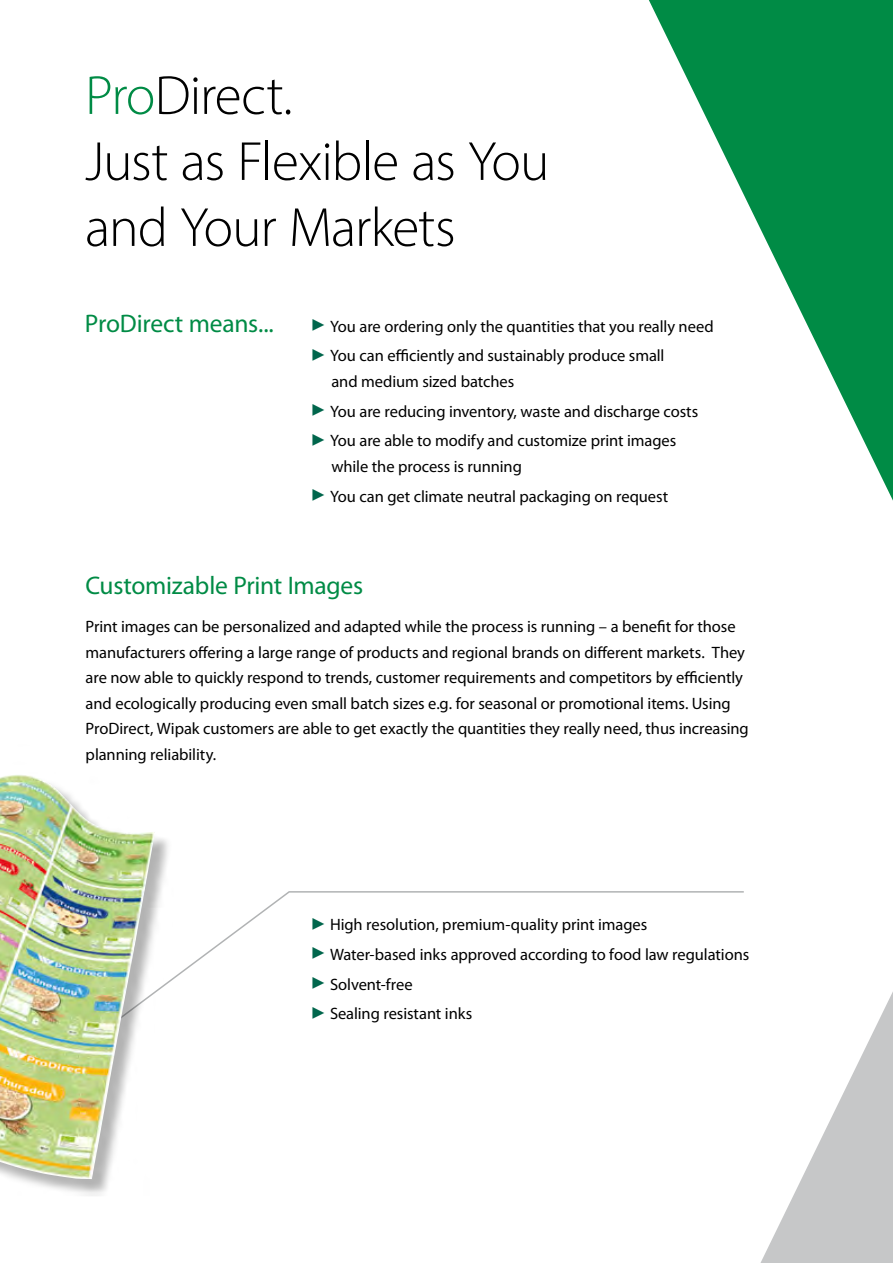
<style>
.page{position:relative;width:893px;height:1263px;background:#fff}
.page>*{position:absolute;margin:0;border:0;box-sizing:border-box;transform-origin:0 0}
.t1{font:300 55.5px/66px "Myriad Pro";letter-spacing:-.02em;color:#000}
.t2{font:25.5px "Myriad Pro";letter-spacing:-.01em;color:#008b45}
.t3{font:16.5px/25.5px "Myriad Pro";letter-spacing:-.005em;color:#000}
.s1{color:#008b45}
.s2{color:#00664c}
</style>
<div class="page">
<svg style="left:649px;top:0;width:244px;height:501px"></svg>
<svg style="left:760px;top:992px;width:133px;height:271px"></svg>
<svg style="left:174px;top:891px;width:570px;height:88px"></svg>
<img style="left:0;top:775px;width:155px;height:404px">
<h1 class="t1" style="left:85px;top:62px;width:466px"><span class="s1">Pro</span>Direct.<br>Just as Flexible as You and Your Markets</h1>
<h2 class="t2" style="left:85px;top:307px;width:190px">ProDirect means...</h2>
<p class="t3" style="left:310px;top:313px;width:405px"><span class="s2">✓</span> You are ordering only the quantities that you really need</p>
<p class="t3" style="left:331px;top:343px;width:335px;text-indent:-21px"><span class="s2">✓</span> You can efficiently and sustainably produce small and medium sized batches</p>
<p class="t3" style="left:310px;top:398px;width:389px"><span class="s2">✓</span> You are reducing inventory, waste and discharge costs</p>
<p class="t3" style="left:331px;top:428px;width:346px;text-indent:-21px"><span class="s2">✓</span> You are able to modify and customize print images while the process is running</p>
<p class="t3" style="left:310px;top:483px;width:359px"><span class="s2">✓</span> You can get climate neutral packaging on request</p>
<h2 class="t2" style="left:86px;top:570px;width:279px">Customizable Print Images</h2>
<p class="t3" style="left:86px;top:614px;width:665px">Print images can be personalized and adapted while the process is running – a benefit for those manufacturers offering a large range of products and regional brands on different markets. They are now able to quickly respond to trends, customer requirements and competitors by efficiently and ecologically producing even small batch sizes e.g. for seasonal or promotional items. Using ProDirect, Wipak customers are able to get exactly the quantities they really need, thus increasing planning reliability.</p>
<p class="t3" style="left:310px;top:911px;width:338px"><span class="s2">✓</span> High resolution, premium-quality print images</p>
<p class="t3" style="left:310px;top:941px;width:440px"><span class="s2">✓</span> Water-based inks approved according to food law regulations</p>
<p class="t3" style="left:310px;top:971px;width:104px"><span class="s2">✓</span> Solvent-free</p>
<p class="t3" style="left:310px;top:1001px;width:163px"><span class="s2">✓</span> Sealing resistant inks</p>
</div>
